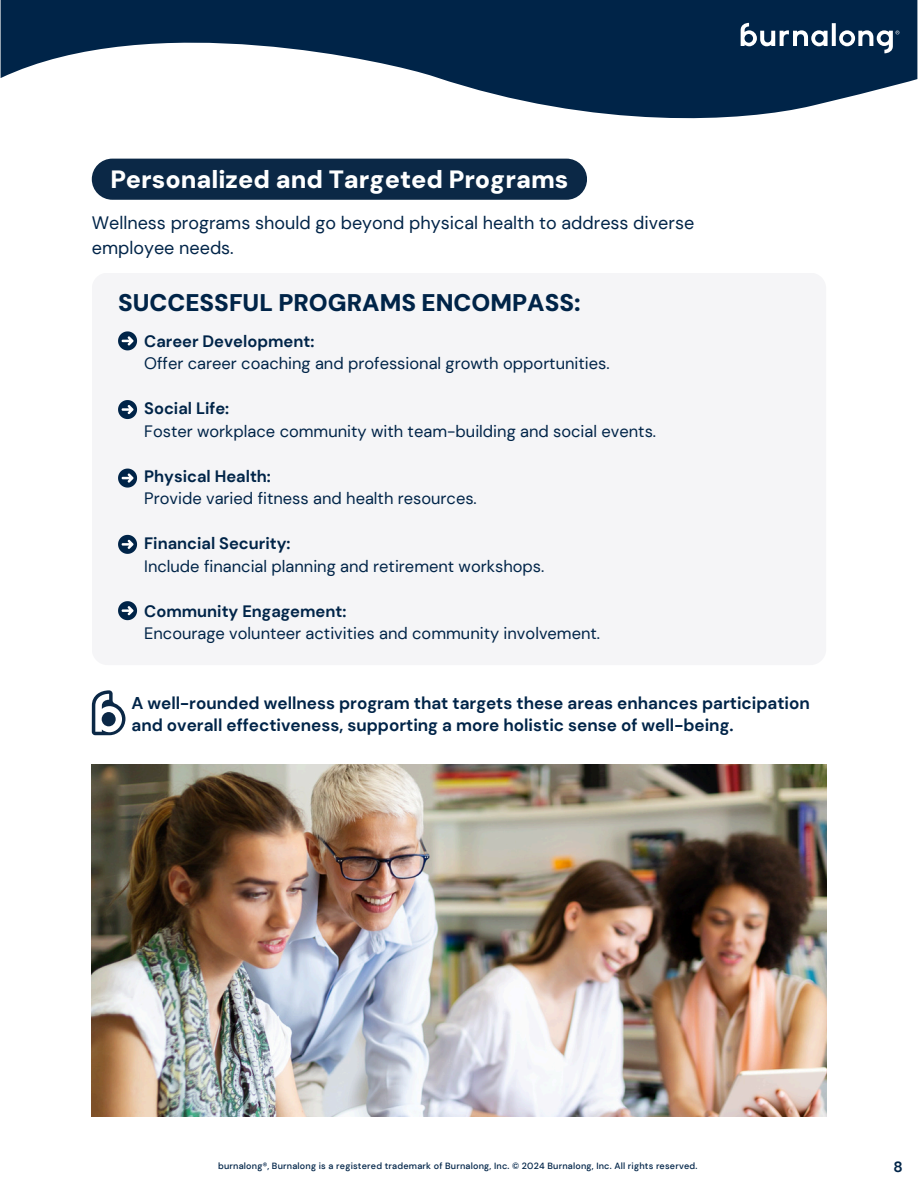
<style>
.page{position:relative;width:918px;height:1188px;background:#fff}
.page>*{position:absolute;margin:0;border:0;box-sizing:border-box;transform-origin:0 0}
.t1{font:900 25.05px "DM Sans";color:#fff}
.t2{font:900 24.15px "DM Sans";color:#002448}
.t3{font:18px/24.8px "DM Sans";color:#002448}
.t4{font:700 17.1px/21.3px "DM Sans";color:#002448}
.t5{font:16.5px "DM Sans";color:#002448}
.t6{font:700 16.5px "DM Sans";color:#002448}
.t7{font:700 14.7px "DM Sans";color:#002448}
.t8{font:500 9px "DM Sans";letter-spacing:.025em;color:#002448}
</style>
<div class="page">
<svg style="left:1px;top:0;width:916px;height:118px;fill:#002448"></svg>
<svg style="left:741px;top:23px;width:158px;height:30px"></svg>
<div style="left:92px;top:159px;width:495px;height:41px;background:#0b2846;border-radius:21px"></div>
<svg style="left:92px;top:690px;width:33px;height:45px"></svg>
<svg style="left:118px;top:331px;width:19px;height:19px"></svg>
<svg style="left:118px;top:400px;width:19px;height:19px"></svg>
<svg style="left:118px;top:469px;width:19px;height:19px"></svg>
<svg style="left:118px;top:535px;width:19px;height:19px"></svg>
<svg style="left:118px;top:601px;width:19px;height:19px"></svg>
<img style="left:92px;top:764px;width:734px;height:353px">
<h1 class="t1" style="left:110px;top:163px;width:460px">Personalized and Targeted Programs</h1>
<p class="t3" style="left:92px;top:211px;width:604px">Wellness programs should go beyond physical health to address diverse employee needs.</p>
<h2 class="t2" style="left:118px;top:287px;width:464px">SUCCESSFUL PROGRAMS ENCOMPASS:</h2>
<p class="t6" style="left:144px;top:331px;width:172px">Career Development:</p>
<p class="t5" style="left:144px;top:353px;width:467px">Offer career coaching and professional growth opportunities.</p>
<p class="t6" style="left:144px;top:398px;width:87px">Social Life:</p>
<p class="t5" style="left:144px;top:421px;width:513px">Foster workplace community with team-building and social events.</p>
<p class="t6" style="left:144px;top:466px;width:128px">Physical Health:</p>
<p class="t5" style="left:144px;top:488px;width:334px">Provide varied fitness and health resources.</p>
<p class="t6" style="left:144px;top:533px;width:148px">Financial Security:</p>
<p class="t5" style="left:144px;top:556px;width:402px">Include financial planning and retirement workshops.</p>
<p class="t6" style="left:144px;top:601px;width:204px">Community Engagement:</p>
<p class="t5" style="left:144px;top:623px;width:457px">Encourage volunteer activities and community involvement.</p>
<p class="t4" style="left:131px;top:693px;width:680px">A well-rounded wellness program that targets these areas enhances participation and overall effectiveness, supporting a more holistic sense of well-being.</p>
<p class="t8" style="left:218px;top:1160px;width:481px">burnalong®, Burnalong is a registered trademark of Burnalong, Inc. © 2024 Burnalong, Inc. All rights reserved.</p>
<p class="t7" style="left:893px;top:1157px;width:11px">8</p>
</div>
